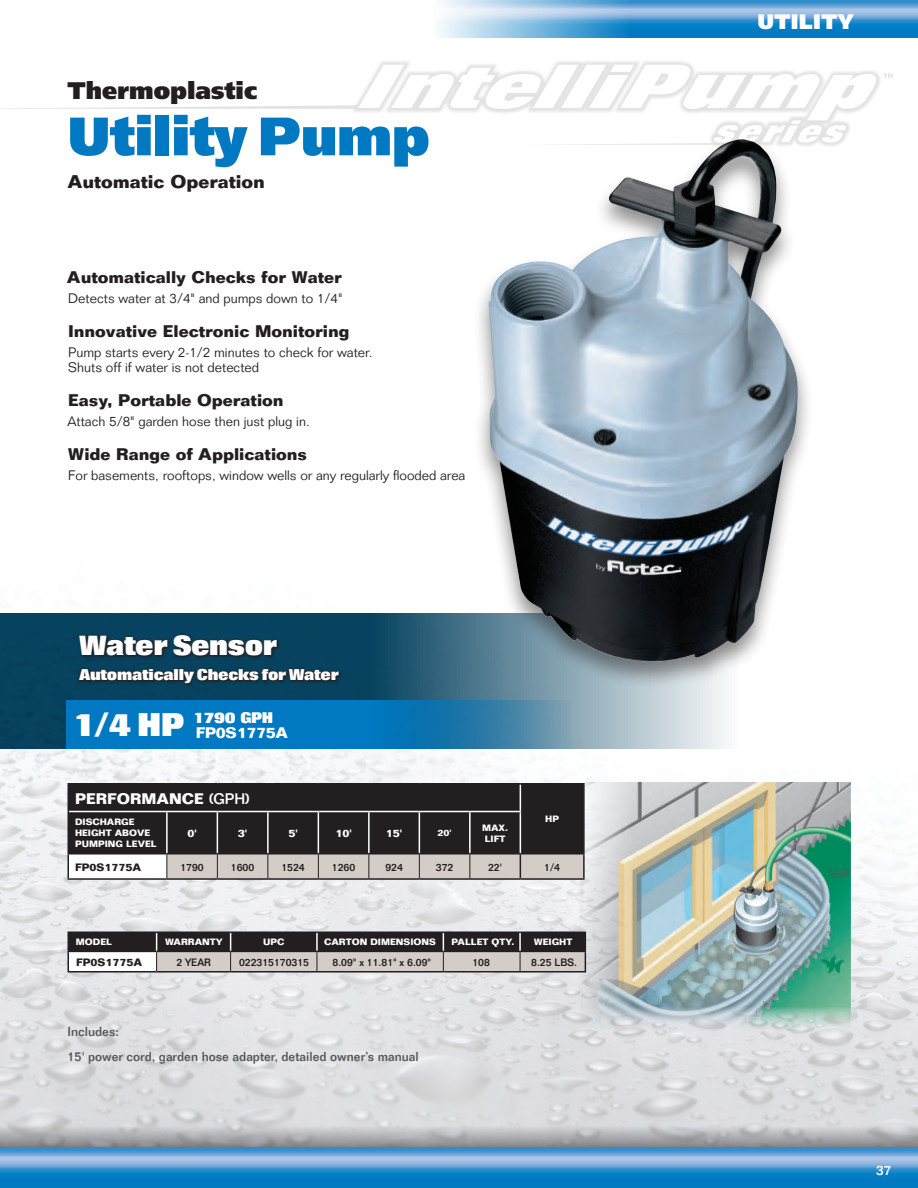
<style>
.page{position:relative;width:918px;height:1188px;background:#fff}
.page>*{position:absolute;margin:0;border:0;box-sizing:border-box;transform-origin:0 0}
.Utility_Title{font:900 54px "Frutiger";letter-spacing:-.01em;color:#0079c2}
.t1{font:800 32.1px "Folio LT";color:#fff}
.Water_Systems_Title{font:800 27px "Folio LT";letter-spacing:-.01em;color:#fff}
.GPH{font:900 24px "Frutiger";color:#231f20}
.Category_Tab{font:900 21px "Frutiger";letter-spacing:.02em;color:#fff}
.SubHead{font:700 18px "Folio LT";color:#231f20}
.Feature_Copy{font:700 16.5px "Folio LT";color:#231f20}
.Water_Systems_Title-2{font:800 15.15px "Folio LT";letter-spacing:-.01em;color:#fff}
.PERFORMANCE{font:700 15px "Folio LT";color:#fff}
.PERFORMANCE-2{font:700 15px "Folio LT";letter-spacing:-.02em;color:#fff}
.t2{font:800 15px "Folio LT";letter-spacing:-.02em;color:#fff}
.benefit_copy{font:300 13.5px/15px "Folio LT";color:#231f20}
.t3{font:500 13.5px "Folio LT";color:#fff}
.Includes_Body{font:500 12.75px "Folio LT";color:#57585a}
.Chart_Entries{font:500 10.5px "Folio LT";color:#231f20}
.Chart_Entries-2{font:700 10.5px "Folio LT";color:#231f20}
.Chart_Entries-3{font:700 10.5px "Folio LT";color:#fff}
.CHART_HEAD{font:700 9px/10.8px "Folio LT";color:#fff}
.Chart_Entries-4{font:700 9px/10.8px "Folio LT";color:#fff}
.s1{font-weight:500}
</style>
<div class="page">
<img style="left:0;top:749px;width:918px;height:376px">
<svg style="left:0;top:1125px;width:918px;height:23px;background:#a9adb3"></svg>
<hr style="left:0;top:0;width:1px;height:756px;background:#0079c2">
<svg style="left:442px;top:0;width:476px;height:17px;background:#90bbe1"></svg>
<svg style="left:0;top:613px;width:726px;height:136px;background:#36667e"></svg>
<svg style="left:66px;top:700px;width:507px;height:49px;background:#127bb9"></svg>
<svg style="left:0;top:1148px;width:918px;height:40px;background:#4095cf"></svg>
<svg style="left:77px;top:632px;width:204px;height:28px;background:#14303f"></svg>
<svg style="left:77px;top:666px;width:266px;height:21px;background:#123243"></svg>
<div style="left:472px;top:135px;width:343px;height:555px;background:#231f20;opacity:.5"></div>
<img style="left:488px;top:177px;width:311px;height:486px">
<img style="left:577px;top:782px;width:273px;height:252px">
<img style="left:380px;top:17px;width:538px;height:160px">
<svg style="left:0;top:65px;width:893px;height:80px"></svg>
<hr style="left:520px;top:853px;width:65px;height:2px;background:#231f20">
<hr style="left:68px;top:783px;width:99px;height:2px;background:#231f20">
<hr style="left:167px;top:783px;width:50px;height:2px;background:#231f20">
<hr style="left:217px;top:783px;width:51px;height:2px;background:#231f20">
<hr style="left:268px;top:783px;width:50px;height:2px;background:#231f20">
<hr style="left:318px;top:783px;width:51px;height:2px;background:#231f20">
<hr style="left:369px;top:783px;width:50px;height:2px;background:#231f20">
<hr style="left:419px;top:783px;width:51px;height:2px;background:#231f20">
<hr style="left:470px;top:783px;width:50px;height:2px;background:#231f20">
<hr style="left:520px;top:783px;width:65px;height:2px;background:#231f20">
<hr style="left:583px;top:785px;width:2px;height:27px;background:#231f20">
<hr style="left:583px;top:812px;width:2px;height:41px;background:#231f20">
<hr style="left:583px;top:855px;width:2px;height:23px;background:#231f20">
<hr style="left:68px;top:878px;width:99px;height:2px;background:#231f20">
<hr style="left:167px;top:878px;width:50px;height:2px;background:#231f20">
<hr style="left:217px;top:878px;width:51px;height:2px;background:#231f20">
<hr style="left:268px;top:878px;width:50px;height:2px;background:#231f20">
<hr style="left:318px;top:878px;width:51px;height:2px;background:#231f20">
<hr style="left:369px;top:878px;width:50px;height:2px;background:#231f20">
<hr style="left:419px;top:878px;width:51px;height:2px;background:#231f20">
<hr style="left:470px;top:878px;width:50px;height:2px;background:#231f20">
<hr style="left:520px;top:878px;width:65px;height:2px;background:#231f20">
<svg style="left:68px;top:784px;width:516px;height:95px;background:#54504f"></svg>
<svg style="left:68px;top:932px;width:518px;height:39px;background:#7b7775"></svg>
<hr style="left:68px;top:971px;width:89px;height:2px;background:#231f20">
<hr style="left:157px;top:971px;width:74px;height:2px;background:#231f20">
<hr style="left:231px;top:971px;width:86px;height:2px;background:#231f20">
<hr style="left:317px;top:971px;width:126px;height:2px;background:#231f20">
<hr style="left:443px;top:971px;width:77px;height:2px;background:#231f20">
<hr style="left:520px;top:971px;width:66px;height:2px;background:#231f20">
<p class="GPH" style="left:68px;top:76px;width:191px">Thermoplastic</p>
<p class="Utility_Title" style="left:68px;top:103px;width:364px">Utility Pump</p>
<p class="SubHead" style="left:68px;top:171px;width:199px">Automatic Operation</p>
<p class="Feature_Copy" style="left:67px;top:267px;width:276px">Automatically Checks for Water</p>
<p class="benefit_copy" style="left:68px;top:290px;width:276px">Detects water at 3/4" and pumps down to 1/4"</p>
<p class="Feature_Copy" style="left:68px;top:321px;width:283px">Innovative Electronic Monitoring</p>
<p class="benefit_copy" style="left:68px;top:344px;width:306px">Pump starts every 2-1/2 minutes to check for water.<br>Shuts off if water is not detected</p>
<p class="Feature_Copy" style="left:68px;top:390px;width:217px">Easy, Portable Operation</p>
<p class="benefit_copy" style="left:67px;top:413px;width:244px">Attach 5/8" garden hose then just plug in.</p>
<p class="Feature_Copy" style="left:68px;top:444px;width:241px">Wide Range of Applications</p>
<p class="benefit_copy" style="left:68px;top:467px;width:399px">For basements, rooftops, window wells or any regularly flooded area</p>
<p class="Water_Systems_Title" style="left:80px;top:631px;width:199px">Water Sensor</p>
<p class="Water_Systems_Title-2" style="left:80px;top:666px;width:261px">Automatically Checks for Water</p>
<p class="t1" style="left:74px;top:707px;width:111px">1/4 HP</p>
<p class="t2" style="left:194px;top:709px;width:81px">1790 GPH</p>
<p class="PERFORMANCE-2" style="left:196px;top:724px;width:94px">FP0S1775A</p>
<p class="PERFORMANCE" style="left:75px;top:789px;width:176px">PERFORMANCE <span class="s1">(GPH)</span></p>
<p class="Chart_Entries-4" style="left:75px;top:817px;width:61px">DISCHARGE</p>
<p class="CHART_HEAD" style="left:545px;top:814px;width:15px">HP</p>
<p class="Chart_Entries-4" style="left:75px;top:828px;width:83px">HEIGHT ABOVE<br>PUMPING LEVEL</p>
<p class="Chart_Entries-3" style="left:187px;top:827px;width:11px">0'</p>
<p class="Chart_Entries-3" style="left:238px;top:827px;width:11px">3'</p>
<p class="Chart_Entries-3" style="left:288px;top:827px;width:11px">5'</p>
<p class="Chart_Entries-3" style="left:335px;top:827px;width:18px">10'</p>
<p class="Chart_Entries-3" style="left:386px;top:827px;width:18px">15'</p>
<p class="CHART_HEAD" style="left:438px;top:828px;width:16px">20'</p>
<p class="CHART_HEAD" style="left:482px;top:822px;width:27px">MAX.<br>LIFT</p>
<p class="Chart_Entries-2" style="left:75px;top:860px;width:68px">FP0S1775A</p>
<p class="Chart_Entries" style="left:180px;top:861px;width:25px">1790</p>
<p class="Chart_Entries" style="left:231px;top:861px;width:25px">1600</p>
<p class="Chart_Entries" style="left:281px;top:861px;width:25px">1524</p>
<p class="Chart_Entries" style="left:332px;top:861px;width:25px">1260</p>
<p class="Chart_Entries" style="left:385px;top:861px;width:19px">924</p>
<p class="Chart_Entries" style="left:436px;top:861px;width:19px">372</p>
<p class="Chart_Entries" style="left:488px;top:861px;width:16px">22'</p>
<p class="Chart_Entries" style="left:544px;top:861px;width:17px">1/4</p>
<p class="CHART_HEAD" style="left:76px;top:937px;width:38px">MODEL</p>
<p class="CHART_HEAD" style="left:165px;top:937px;width:59px">WARRANTY</p>
<p class="CHART_HEAD" style="left:263px;top:937px;width:23px">UPC</p>
<p class="CHART_HEAD" style="left:324px;top:937px;width:113px">CARTON DIMENSIONS</p>
<p class="CHART_HEAD" style="left:451px;top:937px;width:65px">PALLET QTY.</p>
<p class="CHART_HEAD" style="left:534px;top:937px;width:40px">WEIGHT</p>
<p class="Chart_Entries-2" style="left:76px;top:956px;width:68px">FP0S1775A</p>
<p class="Chart_Entries" style="left:176px;top:956px;width:36px">2 YEAR</p>
<p class="Chart_Entries" style="left:239px;top:956px;width:72px">022315170315</p>
<p class="Chart_Entries" style="left:333px;top:956px;width:100px">8.09" x 11.81" x 6.09"</p>
<p class="Chart_Entries" style="left:472px;top:956px;width:19px">108</p>
<p class="Chart_Entries" style="left:531px;top:956px;width:47px">8.25 LBS.</p>
<p class="Includes_Body" style="left:68px;top:1024px;width:53px">Includes:</p>
<p class="Includes_Body" style="left:68px;top:1049px;width:353px">15' power cord, garden hose adapter, detailed owner’s manual</p>
<p class="Category_Tab" style="left:757px;top:9px;width:98px">UTILITY</p>
<p class="t3" style="left:876px;top:1162px;width:17px">37</p>
</div>
